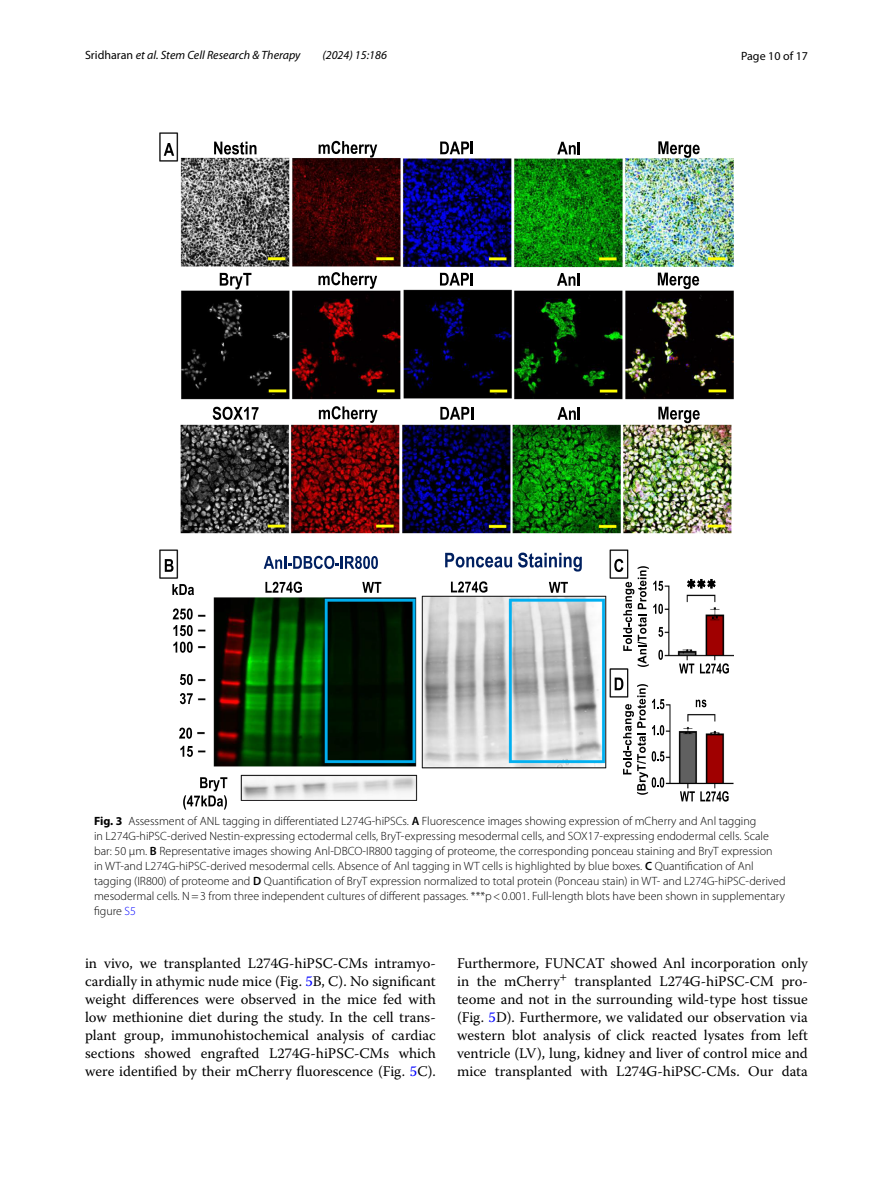
<style>
.page{position:relative;width:893px;height:1187px;background:#fff}
.page>*{position:absolute;margin:0;border:0;box-sizing:border-box;transform-origin:0 0}
.t1{font:14.7px/18px "Warnock Pro";color:#000;text-align:justify}
.t2{font:300 12px/15px "Myriad Pro";color:#000}
.t3{font:italic 12px "Myriad Pro";color:#000}
.t4{font:12px "Myriad Pro";color:#000}
.s1{font-style:normal}
.s2{font-weight:700}
.s3{font-weight:600}
.s4{color:#00f}
</style>
<div class="page">
<img style="left:159px;top:133px;width:575px;height:667px">
<svg style="left:173px;top:608px;width:20px;height:11px"></svg>
<svg style="left:173px;top:625px;width:20px;height:27px"></svg>
<svg style="left:180px;top:674px;width:13px;height:11px"></svg>
<svg style="left:180px;top:693px;width:13px;height:11px"></svg>
<svg style="left:180px;top:745px;width:13px;height:11px"></svg>
<svg style="left:265px;top:581px;width:37px;height:12px"></svg>
<svg style="left:362px;top:582px;width:19px;height:10px"></svg>
<svg style="left:264px;top:556px;width:114px;height:13px"></svg>
<svg style="left:172px;top:584px;width:22px;height:11px"></svg>
<svg style="left:183px;top:777px;width:44px;height:32px"></svg>
<svg style="left:445px;top:552px;width:67px;height:15px"></svg>
<svg style="left:518px;top:552px;width:64px;height:19px"></svg>
<svg style="left:451px;top:581px;width:36px;height:11px"></svg>
<svg style="left:549px;top:582px;width:19px;height:10px"></svg>
<svg style="left:179px;top:727px;width:13px;height:11px"></svg>
<svg style="left:679px;top:663px;width:15px;height:10px"></svg>
<svg style="left:700px;top:663px;width:29px;height:10px"></svg>
<svg style="left:687px;top:579px;width:28px;height:9px"></svg>
<svg style="left:213px;top:406px;width:46px;height:14px"></svg>
<svg style="left:319px;top:406px;width:59px;height:17px"></svg>
<svg style="left:440px;top:407px;width:33px;height:12px"></svg>
<svg style="left:557px;top:407px;width:23px;height:13px"></svg>
<svg style="left:658px;top:406px;width:42px;height:17px"></svg>
<svg style="left:220px;top:273px;width:31px;height:16px"></svg>
<svg style="left:318px;top:272px;width:59px;height:17px"></svg>
<svg style="left:440px;top:273px;width:33px;height:12px"></svg>
<svg style="left:557px;top:273px;width:22px;height:13px"></svg>
<svg style="left:658px;top:272px;width:41px;height:17px"></svg>
<svg style="left:165px;top:559px;width:9px;height:12px"></svg>
<svg style="left:614px;top:559px;width:49px;height:108px"></svg>
<svg style="left:214px;top:142px;width:42px;height:12px"></svg>
<svg style="left:319px;top:141px;width:58px;height:16px"></svg>
<svg style="left:440px;top:141px;width:33px;height:13px"></svg>
<svg style="left:557px;top:142px;width:23px;height:12px"></svg>
<svg style="left:658px;top:141px;width:42px;height:17px"></svg>
<svg style="left:164px;top:143px;width:10px;height:13px"></svg>
<svg style="left:680px;top:791px;width:49px;height:10px"></svg>
<svg style="left:615px;top:677px;width:49px;height:117px"></svg>
<svg style="left:696px;top:699px;width:10px;height:8px"></svg>
<p class="t3" style="left:85px;top:48px;width:217px"><span class="s1">Sridharan</span> et al. Stem Cell Research &amp; Therapy</p>
<p class="t3" style="left:322px;top:48px;width:66px">(2024) 15:186</p>
<p class="t4" style="left:741px;top:48px;width:68px">Page 10 of 17</p>
<p class="t2" style="left:94px;top:813px;width:693px"><span class="s2">Fig. 3</span> Assessment of ANL tagging in differentiated L274G-hiPSCs. <span class="s3">A</span> Fluorescence images showing expression of mCherry and Anl tagging<br>in L274G-hiPSC-derived Nestin-expressing ectodermal cells, BryT-expressing mesodermal cells, and SOX17-expressing endodermal cells. Scale bar: 50 µm. <span class="s3">B</span> Representative images showing Anl-DBCO-IR800 tagging of proteome, the corresponding ponceau staining and BryT expression<br>in WT-and L274G-hiPSC-derived mesodermal cells. Absence of Anl tagging in WT cells is highlighted by blue boxes. <span class="s3">C</span> Quantification of Anl tagging (IR800) of proteome and <span class="s3">D</span> Quantification of BryT expression normalized to total protein (Ponceau stain) in WT- and L274G-hiPSC-derived mesodermal cells. N=3 from three independent cultures of different passages. ***p&lt;0.001. Full-length blots have been shown in supplementary figure <span class="s4">S5</span></p>
<p class="t1" style="left:85px;top:953px;width:352px">in vivo, we transplanted L274G-hiPSC-CMs intramyo&shy;cardially in athymic nude mice (Fig. <span class="s4">5</span>B, C). No significant weight differences were observed in the mice fed with low methionine diet during the study. In the cell trans&shy;plant group, immunohistochemical analysis of cardiac sections showed engrafted L274G-hiPSC-CMs which were identified by their mCherry fluorescence (Fig. <span class="s4">5</span>C).</p>
<p class="t1" style="left:457px;top:953px;width:352px">Furthermore, FUNCAT showed Anl incorporation only in the mCherry<sup>+</sup> transplanted L274G-hiPSC-CM pro&shy;teome and not in the surrounding wild-type host tissue (Fig. <span class="s4">5</span>D). Furthermore, we validated our observation via western blot analysis of click reacted lysates from left ventricle (LV), lung, kidney and liver of control mice and mice transplanted with L274G-hiPSC-CMs. Our data</p>
</div>
